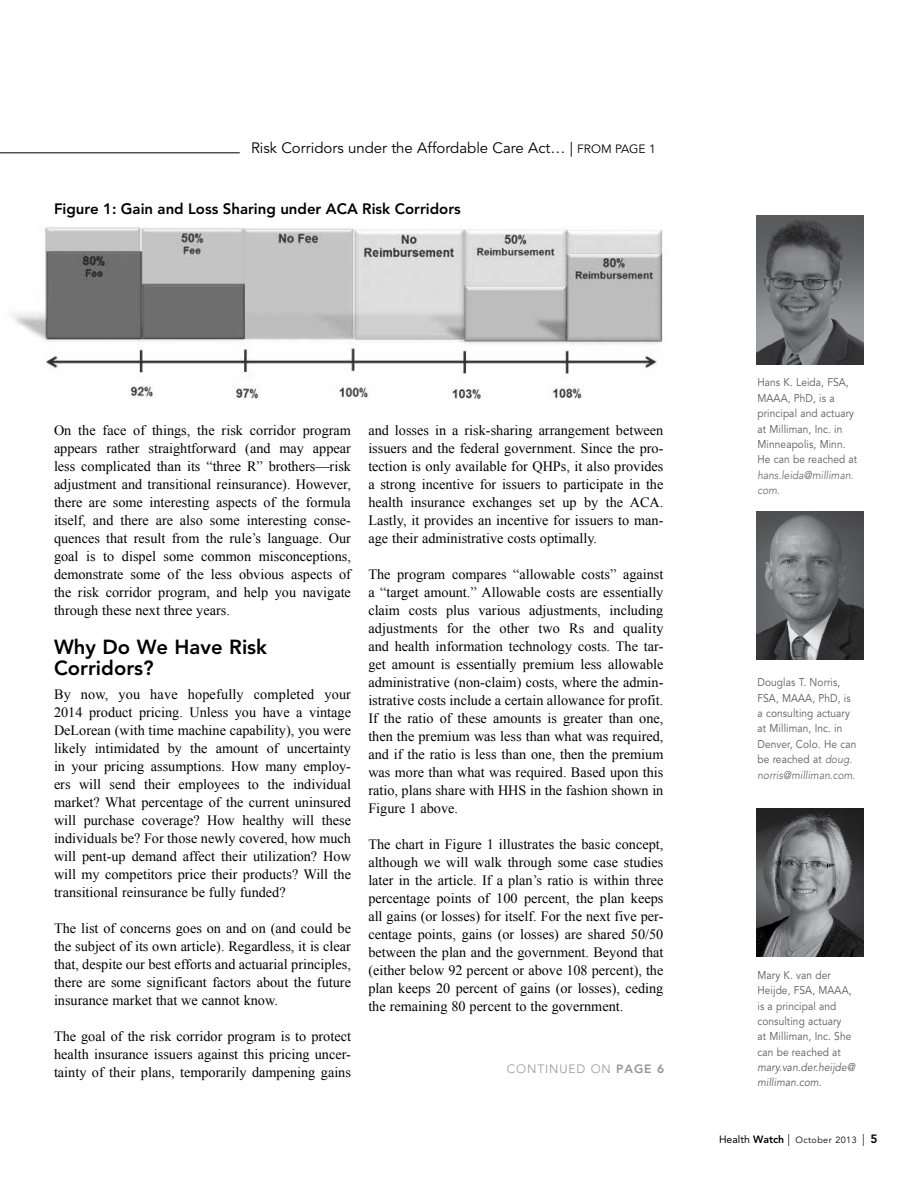
<style>
.page{position:relative;width:918px;height:1188px;background:#fff}
.page>*{position:absolute;margin:0;border:0;box-sizing:border-box;transform-origin:0 0}
.t1{font:800 20.25px/21px "Avenir LT Std";color:#000}
.t2{font:15px "Avenir LT Std";color:#000}
.t3{font:800 15px "Avenir LT Std";color:#000}
.t4{font:14.25px/18px "Times New Roman";color:#000;text-align:justify}
.t5{font:300 12px "Avenir LT Std";letter-spacing:.075em;color:#939598}
.t6{font:11.25px/15.5px "Avenir LT Std";letter-spacing:.01em;color:#58595b;scale:.9 1}
.t7{font:italic 11.25px/15.5px "Avenir LT Std";letter-spacing:.01em;color:#58595b;scale:.9 1}
.t8{font:italic 300 11.25px/15.5px "Avenir LT Std";letter-spacing:.01em;color:#58595b;scale:.9 1}
.t9{font:9px "Avenir LT Std";letter-spacing:.05em;color:#000}
.s1{font-size:12px}
.s2{font-weight:800}
.s3{font-weight:300;font-style:italic}
.s4{font-size:10.5px}
.s5{font-weight:800;font-size:10.5px}
.s6{font-weight:300;font-size:12px}
.s7{font-weight:800;font-size:12px}
</style>
<div class="page">
<hr style="left:0;top:153px;width:240px;height:1px;background:#000">
<img style="left:12px;top:226px;width:651px;height:173px">
<img style="left:756px;top:511px;width:108px;height:149px">
<img style="left:756px;top:808px;width:108px;height:149px">
<img style="left:756px;top:216px;width:108px;height:148px">
<p class="t2" style="left:251px;top:139px;width:406px">Risk Corridors under the Affordable Care Act… | <span class="s1">fro m page 1</span></p>
<p class="t3" style="left:54px;top:200px;width:408px">Figure 1: Gain and Loss Sharing under ACA Risk Corridors</p>
<p class="t4" style="left:54px;top:421px;width:299px">On the face of things, the risk corridor program appears rather straightforward (and may appear less complicated than its “three R” brothers—risk adjustment and transitional reinsurance). However, there are some interesting aspects of the formula itself, and there are also some interesting conse&shy;quences that result from the rule’s language. Our goal is to dispel some common misconceptions, demonstrate some of the less obvious aspects of the risk corridor program, and help you navigate through these next three years.</p>
<h1 class="t1" style="left:54px;top:637px;width:215px">Why Do We Have Risk<br>Corridors?</h1>
<p class="t4" style="left:54px;top:685px;width:299px">By now, you have hopefully completed your 2014 product pricing. Unless you have a vintage DeLorean (with time machine capability), you were likely intimidated by the amount of uncertainty in your pricing assumptions. How many employ&shy;ers will send their employees to the individual market? What percentage of the current uninsured will purchase coverage? How healthy will these individuals be? For those newly covered, how much will pent-up demand affect their utilization? How will my competitors price their products? Will the transitional reinsurance be fully funded?</p>
<p class="t4" style="left:54px;top:919px;width:299px">The list of concerns goes on and on (and could be the subject of its own article). Regardless, it is clear that, despite our best efforts and actuarial principles, there are some significant factors about the future insurance market that we cannot know.</p>
<p class="t4" style="left:54px;top:1027px;width:298px">The goal of the risk corridor program is to protect health insurance issuers against this pricing uncer&shy;tainty of their plans, temporarily dampening gains</p>
<p class="t4" style="left:368px;top:421px;width:297px">and losses in a risk-sharing arrangement between issuers and the federal government. Since the pro&shy;tection is only available for QHPs, it also provides a strong incentive for issuers to participate in the health insurance exchanges set up by the ACA.<br>Lastly, it provides an incentive for issuers to man&shy;age their administrative costs optimally.</p>
<p class="t4" style="left:368px;top:565px;width:297px">The program compares “allowable costs” against a “target amount.” Allowable costs are essentially claim costs plus various adjustments, including adjustments for the other two Rs and quality and health information technology costs. The tar&shy;get amount is essentially premium less allowable administrative (non-claim) costs, where the admin&shy;istrative costs include a certain allowance for profit.<br>If the ratio of these amounts is greater than one, then the premium was less than what was required, and if the ratio is less than one, then the premium was more than what was required. Based upon this ratio, plans share with HHS in the fashion shown in Figure 1 above.</p>
<p class="t4" style="left:368px;top:835px;width:297px">The chart in Figure 1 illustrates the basic concept, although we will walk through some case studies later in the article. If a plan’s ratio is within three percentage points of 100 percent, the plan keeps all gains (or losses) for itself. For the next five per&shy;centage points, gains (or losses) are shared 50/50 between the plan and the government. Beyond that (either below 92 percent or above 108 percent), the plan keeps 20 percent of gains (or losses), ceding the remaining 80 percent to the government.</p>
<p class="t5" style="left:507px;top:1062px;width:159px">CONTI NUED ON <span class="s2">page 6</span></p>
<p class="t6" style="left:758px;top:375px;width:103px">Hans K. Leida, FSA,<br>MAAA</p>
<p class="t6" style="left:758px;top:391px;width:112px;text-indent:30px">, PhD, is a principal and actuary at Milliman, Inc. in<br>Minneapolis, Minn.<br>He can be reached at</p>
<p class="t8" style="left:758px;top:467px;width:108px">hans.leida@milliman. com.</p>
<p class="t6" style="left:758px;top:675px;width:94px">Douglas T. Norris,<br>FSA, MAAA</p>
<p class="t6" style="left:758px;top:690px;width:111px;text-indent:55px">, PhD, is a consulting actuary at Milliman, Inc. in<br>Denver, Colo. He can be reached at <span class="s3">doug. norris@milliman.com.</span></p>
<p class="t6" style="left:758px;top:968px;width:83px">Mary K. van der<br>Heijde, FSA, MAAA</p>
<p class="t6" style="left:849px;top:983px;width:5px">,</p>
<p class="t6" style="left:758px;top:998px;width:106px">is a principal and consulting actuary at Milliman, Inc. She can be reached at</p>
<p class="t7" style="left:758px;top:1060px;width:110px">mary.van.der.heijde@ milliman.com.</p>
<p class="t9" style="left:719px;top:1135px;width:160px"><span class="s4">Health</span> <span class="s5">Watch</span> <span class="s6">|</span> October 2013 <span class="s6">|</span> <span class="s7">5</span></p>
</div>
